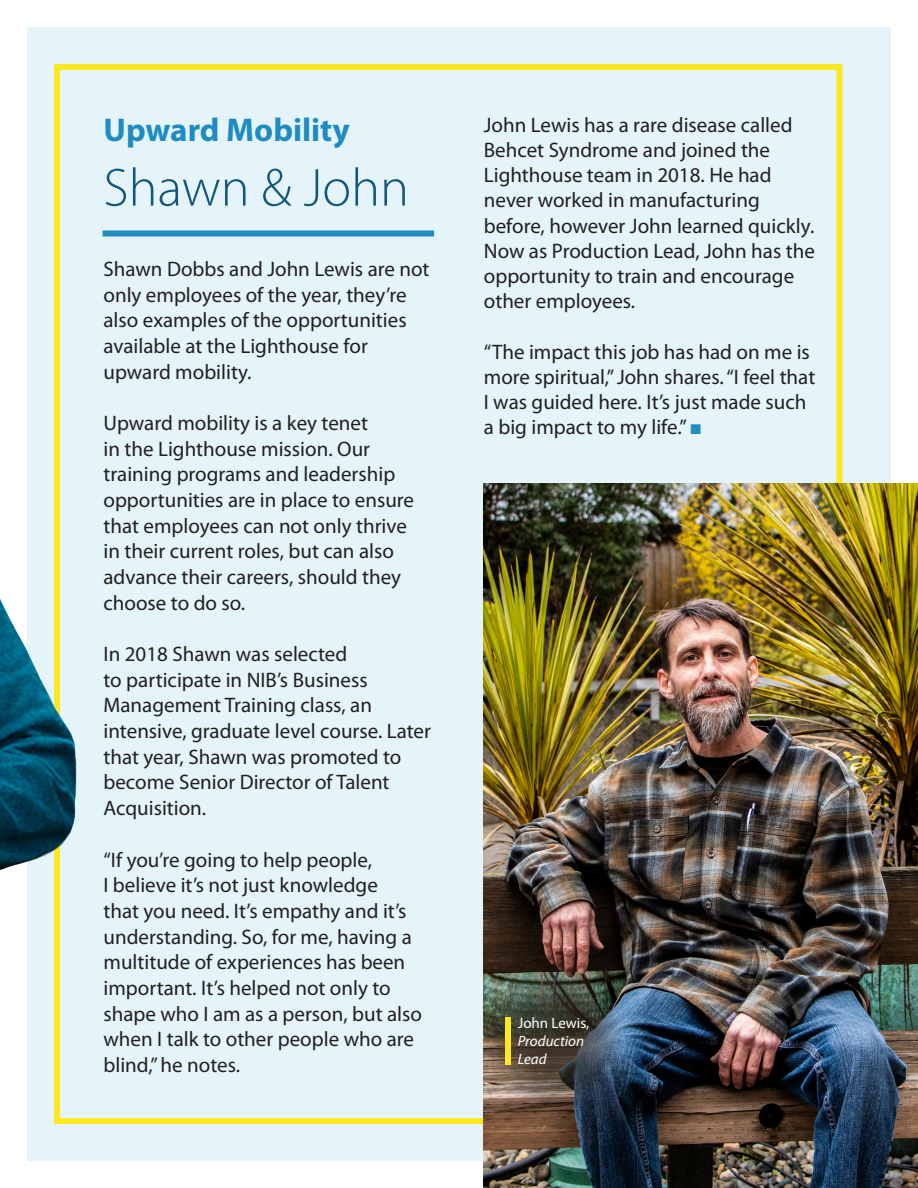
<style>
.page{position:relative;width:918px;height:1188px;background:#fff}
.page>*{position:absolute;margin:0;border:0;box-sizing:border-box;transform-origin:0 0}
.Heading_1{font:300 54px "Myriad Pro";color:#13587a}
.Heading_1-2{font:700 33px "Myriad Pro";color:#1e8bc2}
.t1{font:21px/25.7px "Myriad Pro";color:#231f20}
.t2{font:italic 15px/18px "Myriad Pro";color:#fff}
.t3{font:15px "Myriad Pro";color:#fff}
.s1{font-family:"Arial";color:#218bc2}
</style>
<div class="page">
<div style="left:27px;top:27px;width:864px;height:1134px;background:#e4f4f8"></div>
<img style="left:484px;top:484px;width:434px;height:704px">
<img style="left:484px;top:966px;width:138px;height:142px;border-radius:50%">
<img style="left:0;top:272px;width:101px;height:853px">
<div style="left:103px;top:230px;width:331px;height:6px;background:#218bc2"></div>
<div style="left:505px;top:1017px;width:6px;height:47px;background:#fae921"></div>
<h1 class="Heading_1-2" style="left:104px;top:108px;width:248px">Upward Mobility</h1>
<h1 class="Heading_1" style="left:104px;top:155px;width:307px">Shawn &amp; John</h1>
<p class="t1" style="left:104px;top:256px;width:328px">Shawn Dobbs and John Lewis are not only employees of the year, they’re also examples of the opportunities available at the Lighthouse for upward mobility.</p>
<p class="t1" style="left:104px;top:410px;width:312px">Upward mobility is a key tenet<br>in the Lighthouse mission. Our training programs and leadership opportunities are in place to ensure that employees can not only thrive in their current roles, but can also advance their careers, should they choose to do so.</p>
<p class="t1" style="left:104px;top:641px;width:329px">In 2018 Shawn was selected<br>to participate in NIB’s Business<br>Management Training class, an intensive, graduate level course. Later that year, Shawn was promoted to become Senior Director of Talent<br>Acquisition.</p>
<p class="t1" style="left:104px;top:846px;width:320px">“If you’re going to help people,<br>I believe it’s not just knowledge<br>that you need. It’s empathy and it’s understanding. So, for me, having a multitude of experiences has been important. It’s helped not only to shape who I am as a person, but also when I talk to other people who are blind,” he notes.</p>
<p class="t1" style="left:484px;top:112px;width:333px;line-height:25.2px">John Lewis has a rare disease called<br>Behcet Syndrome and joined the<br>Lighthouse team in 2018. He had never worked in manufacturing before, however John learned quickly.<br>Now as Production Lead, John has the opportunity to train and encourage other employees.</p>
<p class="t1" style="left:484px;top:339px;width:333px;line-height:25.2px">“The impact this job has had on me is more spiritual,” John shares. “I feel that I was guided here. It’s just made such a big impact to my life.” <span class="s1">■</span></p>
<p class="t3" style="left:518px;top:1014px;width:73px">John Lewis,</p>
<p class="t2" style="left:518px;top:1032px;width:68px">Production<br>Lead</p>
</div>
